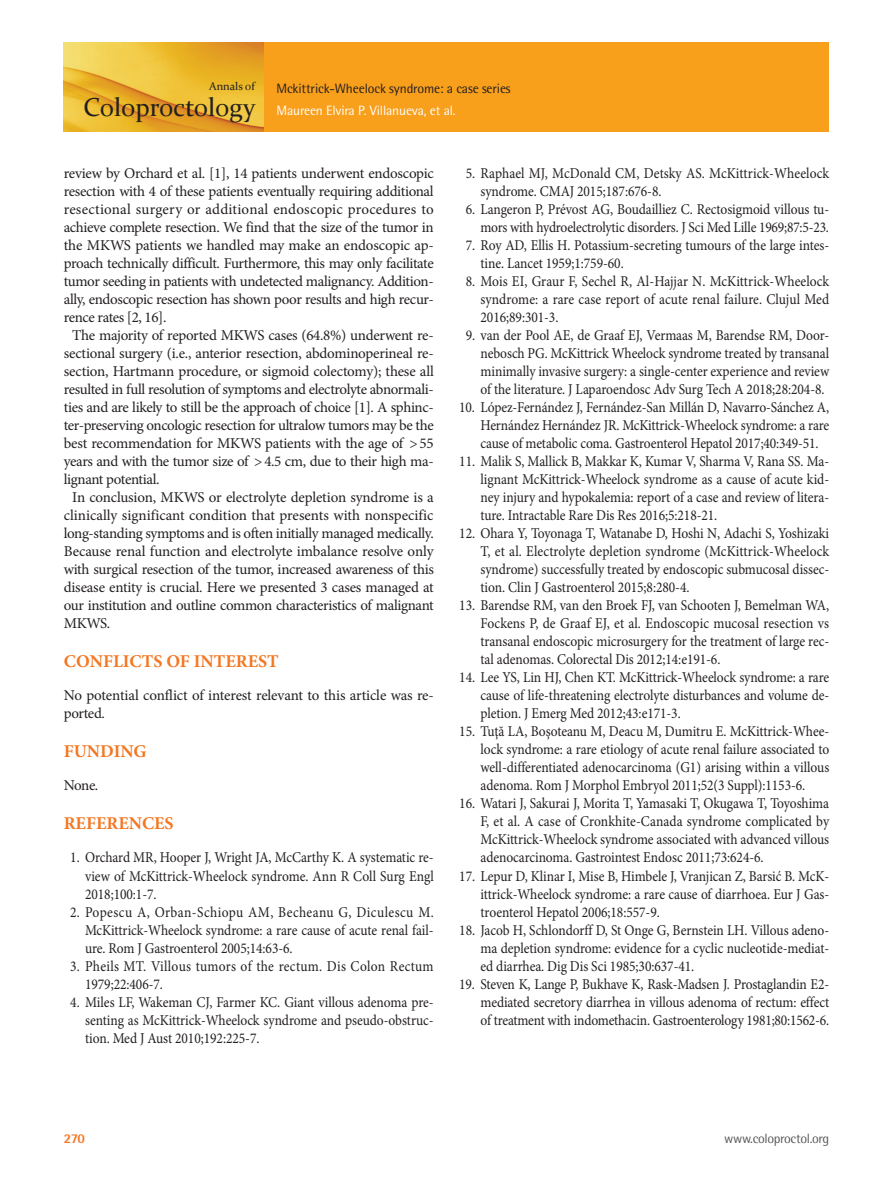
<style>
.page{position:relative;width:893px;height:1191px;background:#fff}
.page>*{position:absolute;margin:0;border:0;box-sizing:border-box;transform-origin:0 0}
.t1{font:25.95px "Constantia";color:#231f20}
.본문제목_대{font:700 18px "Minion Pro";color:#f47721}
.참고문헌2{font:15px/18px "Minion Pro";letter-spacing:-.01em;color:#231f20;text-align:justify;scale:.9 1}
.본문{font:15px/18px "Minion Pro";letter-spacing:-.025em;color:#231f20;text-align:justify}
.참고문헌1{font:15px/18px "Minion Pro";letter-spacing:-.005em;color:#231f20;text-align:justify;scale:.9 1}
.본문_앞단락0{font:15px/18px "Minion Pro";letter-spacing:-.01em;color:#231f20}
.참고문헌1-2{font:15px/18px "Minion Pro";letter-spacing:.02em;color:#231f20;scale:.9 1}
.t2{font:13.5px "Rotis Semi Sans Std";letter-spacing:-.01em;color:#231f20}
.t3{font:13.5px "Rotis Semi Sans Std";letter-spacing:-.01em;color:#fff}
.t4{font:13.5px "Rotis Semi Sans Std";letter-spacing:-.025em;color:#57585a}
.t5{font:800 13.5px "Rotis Semi Sans Std";color:#f47721}
.t6{font:11.25px "Constantia";color:#231f20}
</style>
<div class="page">
<div style="left:264px;top:43px;width:565px;height:89px;background:#f89f1c"></div>
<img style="left:64px;top:43px;width:200px;height:89px">
<p class="t6" style="left:209px;top:79px;width:47px">Annals of</p>
<h1 class="t1" style="left:83px;top:90px;width:174px">Coloproctology</h1>
<p class="t2" style="left:276px;top:80px;width:236px">Mckittrick-Wheelock syndrome: a case series</p>
<p class="t3" style="left:276px;top:102px;width:181px">Maureen Elvira P. Villanueva, et al.</p>
<p class="본문" style="left:64px;top:164px;width:372px">review by Orchard et al. [1], 14 patients underwent endoscopic resection with 4 of these patients eventually requiring additional resectional surgery or additional endoscopic procedures to achieve complete resection. We find that the size of the tumor in the MKWS patients we handled may make an endoscopic ap&shy;proach technically difficult. Furthermore, this may only facilitate tumor seeding in patients with undetected malignancy. Addition&shy;ally, endoscopic resection has shown poor results and high recur&shy;rence rates [2, 16].</p>
<p class="본문" style="left:64px;top:326px;width:372px;text-indent:9px">The majority of reported MKWS cases (64.8%) underwent re&shy;sectional surgery (i.e., anterior resection, abdominoperineal re&shy;section, Hartmann procedure, or sigmoid colectomy); these all resulted in full resolution of symptoms and electrolyte abnormali&shy;ties and are likely to still be the approach of choice [1]. A sphinc&shy;ter-preserving oncologic resection for ultralow tumors may be the best recommendation for MKWS patients with the age of &gt; 55 years and with the tumor size of &gt; 4.5 cm, due to their high ma&shy;lignant potential.</p>
<p class="본문" style="left:64px;top:488px;width:372px;text-indent:9px">In conclusion, MKWS or electrolyte depletion syndrome is a clinically significant condition that presents with nonspecific long-standing symptoms and is often initially managed medically.<br>Because renal function and electrolyte imbalance resolve only with surgical resection of the tumor, increased awareness of this disease entity is crucial. Here we presented 3 cases managed at our institution and outline common characteristics of malignant MKWS.</p>
<p class="본문제목_대" style="left:64px;top:648px;width:216px">CONFLICTS OF INTEREST</p>
<p class="본문_앞단락0" style="left:64px;top:686px;width:371px">No potential conflict of interest relevant to this article was re&shy;ported.</p>
<p class="본문제목_대" style="left:64px;top:738px;width:84px">FUNDING</p>
<p class="본문_앞단락0" style="left:64px;top:776px;width:36px">None.</p>
<p class="본문제목_대" style="left:64px;top:810px;width:111px">REFERENCES</p>
<p class="참고문헌1" style="left:85px;top:848px;width:389px;text-indent:-15px">1. Orchard MR, Hooper J, Wright JA, McCarthy K. A systematic re&shy;view of McKittrick-Wheelock syndrome. Ann R Coll Surg Engl 2018;100:1-7.</p>
<p class="참고문헌1" style="left:85px;top:902px;width:389px;text-indent:-15px">2. Popescu A, Orban-Schiopu AM, Becheanu G, Diculescu M.<br>McKittrick-Wheelock syndrome: a rare cause of acute renal fail&shy;ure. Rom J Gastroenterol 2005;14:63-6.</p>
<p class="참고문헌1-2" style="left:85px;top:956px;width:389px;text-indent:-15px">3. Pheils MT. Villous tumors of the rectum. Dis Colon Rectum<br>1979;22:406-7.</p>
<p class="참고문헌1" style="left:85px;top:992px;width:389px;text-indent:-15px">4. Miles LF, Wakeman CJ, Farmer KC. Giant villous adenoma pre&shy;senting as McKittrick-Wheelock syndrome and pseudo-obstruc&shy;tion. Med J Aust 2010;192:225-7.</p>
<p class="참고문헌1" style="left:480px;top:164px;width:389px;text-indent:-15px">5. Raphael MJ, McDonald CM, Detsky AS. McKittrick-Wheelock syndrome. CMAJ 2015;187:676-8.</p>
<p class="참고문헌1" style="left:466px;top:200px;width:405px;text-align:right">6. Langeron P, Prévost AG, Boudailliez C. Rectosigmoid villous tu&shy;mors with hydroelectrolytic disorders. J Sci Med Lille 1969;87:5-23.</p>
<p class="참고문헌1" style="left:480px;top:236px;width:389px;text-indent:-15px">7. Roy AD, Ellis H. Potassium-secreting tumours of the large intes&shy;tine. Lancet 1959;1:759-60.</p>
<p class="참고문헌1" style="left:480px;top:272px;width:389px;text-indent:-15px">8. Mois EI, Graur F, Sechel R, Al-Hajjar N. McKittrick-Wheelock syndrome: a rare case report of acute renal failure. Clujul Med 2016;89:301-3.</p>
<p class="참고문헌1" style="left:480px;top:326px;width:389px;text-indent:-15px">9. van der Pool AE, de Graaf EJ, Vermaas M, Barendse RM, Door&shy;nebosch PG. McKittrick Wheelock syndrome treated by transanal minimally invasive surgery: a single-center experience and review of the literature. J Laparoendosc Adv Surg Tech A 2018;28:204-8.</p>
<p class="참고문헌2" style="left:480px;top:398px;width:389px;text-indent:-21px">10. López-Fernández J, Fernández-San Millán D, Navarro-Sánchez A, Hernández Hernández JR. McKittrick-Wheelock syndrome: a rare cause of metabolic coma. Gastroenterol Hepatol 2017;40:349-51.</p>
<p class="참고문헌2" style="left:480px;top:452px;width:389px;text-indent:-21px">11. Malik S, Mallick B, Makkar K, Kumar V, Sharma V, Rana SS. Ma&shy;lignant McKittrick-Wheelock syndrome as a cause of acute kid&shy;ney injury and hypokalemia: report of a case and review of litera&shy;ture. Intractable Rare Dis Res 2016;5:218-21.</p>
<p class="참고문헌2" style="left:480px;top:524px;width:389px;text-indent:-21px">12. Ohara Y, Toyonaga T, Watanabe D, Hoshi N, Adachi S, Yoshizaki T, et al. Electrolyte depletion syndrome (McKittrick-Wheelock syndrome) successfully treated by endoscopic submucosal dissec&shy;tion. Clin J Gastroenterol 2015;8:280-4.</p>
<p class="참고문헌2" style="left:480px;top:596px;width:389px;text-indent:-21px">13. Barendse RM, van den Broek FJ, van Schooten J, Bemelman WA, Fockens P, de Graaf EJ, et al. Endoscopic mucosal resection vs transanal endoscopic microsurgery for the treatment of large rec&shy;tal adenomas. Colorectal Dis 2012;14:e191-6.</p>
<p class="참고문헌2" style="left:480px;top:668px;width:389px;text-indent:-21px">14. Lee YS, Lin HJ, Chen KT. McKittrick-Wheelock syndrome: a rare cause of life-threatening electrolyte disturbances and volume de&shy;pletion. J Emerg Med 2012;43:e171-3.</p>
<p class="참고문헌2" style="left:480px;top:722px;width:389px;text-indent:-21px">15. Tuţă LA, Boşoteanu M, Deacu M, Dumitru E. McKittrick-Whee&shy;lock syndrome: a rare etiology of acute renal failure associated to well-differentiated adenocarcinoma (G1) arising within a villous adenoma. Rom J Morphol Embryol 2011;52(3 Suppl):1153-6.</p>
<p class="참고문헌2" style="left:480px;top:794px;width:389px;text-indent:-21px">16. Watari J, Sakurai J, Morita T, Yamasaki T, Okugawa T, Toyoshima F, et al. A case of Cronkhite-Canada syndrome complicated by McKittrick-Wheelock syndrome associated with advanced villous adenocarcinoma. Gastrointest Endosc 2011;73:624-6.</p>
<p class="참고문헌2" style="left:480px;top:866px;width:389px;text-indent:-21px">17. Lepur D, Klinar I, Mise B, Himbele J, Vranjican Z, Barsić B. McK&shy;ittrick-Wheelock syndrome: a rare cause of diarrhoea. Eur J Gas&shy;troenterol Hepatol 2006;18:557-9.</p>
<p class="참고문헌2" style="left:480px;top:920px;width:389px;text-indent:-21px">18. Jacob H, Schlondorff D, St Onge G, Bernstein LH. Villous adeno&shy;ma depletion syndrome: evidence for a cyclic nucleotide-mediat&shy;ed diarrhea. Dig Dis Sci 1985;30:637-41.</p>
<p class="참고문헌2" style="left:480px;top:974px;width:389px;text-indent:-21px">19. Steven K, Lange P, Bukhave K, Rask-Madsen J. Prostaglandin E2- mediated secretory diarrhea in villous adenoma of rectum: effect of treatment with indomethacin. Gastroenterology 1981;80:1562-6.</p>
<p class="t5" style="left:64px;top:1129px;width:23px">270</p>
<p class="t4" style="left:724px;top:1130px;width:106px">www.coloproctol.org</p>
</div>
